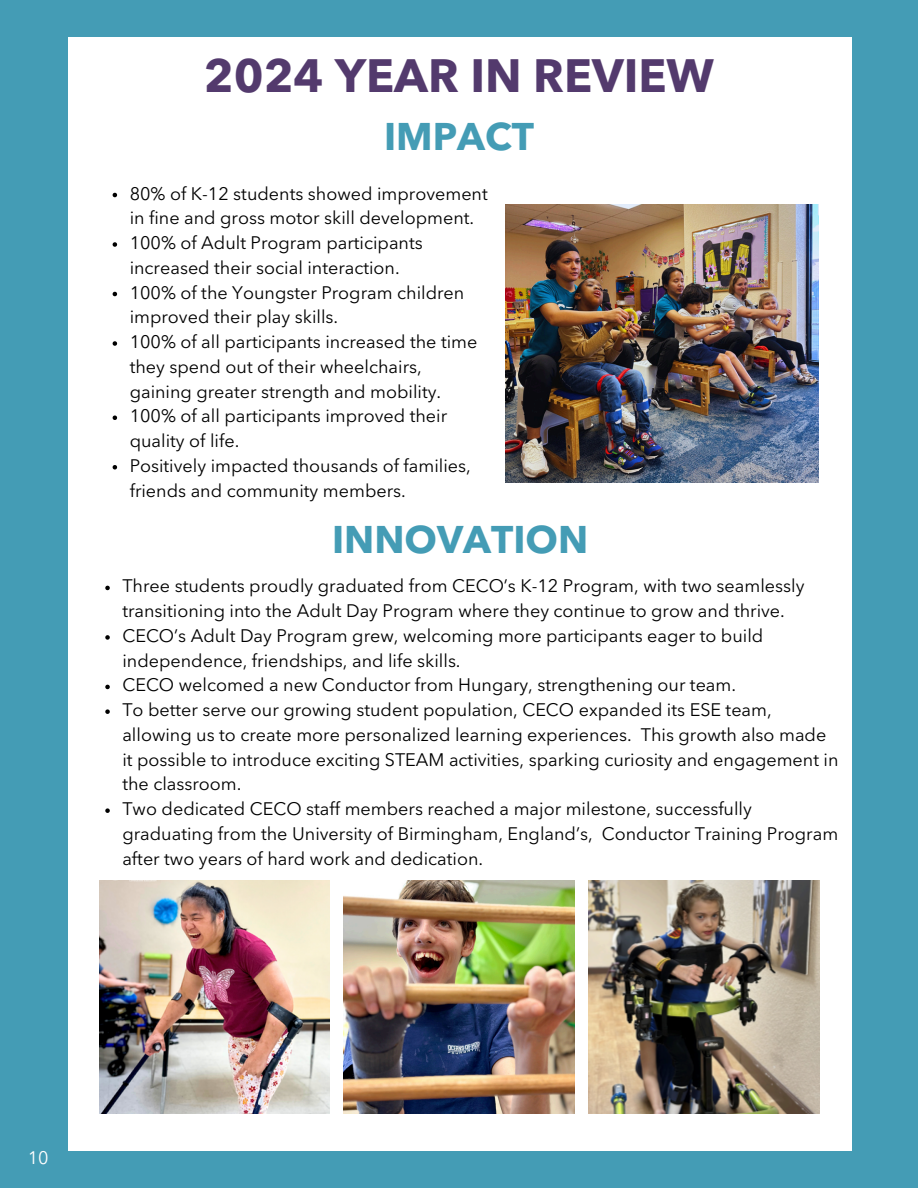
<style>
.page{position:relative;width:918px;height:1188px;background:#449cb5}
.page>*{position:absolute;margin:0;border:0;box-sizing:border-box;transform-origin:0 0}
.t1{font:700 46.35px "Avenir Next LT Pro";color:#533a6d}
.t2{font:700 38.25px "Avenir Next LT Pro";color:#449cb5}
.t3{font:18px/24.8px "Avenir Next LT Pro";color:#000}
.t4{font:18px "Avenir Next LT Pro";color:#fff}
</style>
<div class="page">
<div style="left:68px;top:37px;width:784px;height:1114px;background:#fff"></div>
<img style="left:506px;top:204px;width:313px;height:279px">
<img style="left:99px;top:881px;width:231px;height:232px">
<img style="left:589px;top:881px;width:230px;height:232px">
<svg style="left:113px;top:193px;width:4px;height:4px"></svg>
<svg style="left:113px;top:242px;width:4px;height:5px"></svg>
<svg style="left:113px;top:292px;width:4px;height:4px"></svg>
<svg style="left:113px;top:341px;width:4px;height:5px"></svg>
<svg style="left:113px;top:416px;width:4px;height:4px"></svg>
<svg style="left:113px;top:465px;width:4px;height:5px"></svg>
<svg style="left:105px;top:586px;width:5px;height:4px"></svg>
<svg style="left:105px;top:635px;width:5px;height:5px"></svg>
<svg style="left:105px;top:685px;width:5px;height:4px"></svg>
<svg style="left:105px;top:709px;width:5px;height:5px"></svg>
<svg style="left:105px;top:808px;width:5px;height:5px"></svg>
<img style="left:344px;top:881px;width:230px;height:232px">
<h1 class="t1" style="left:204px;top:57px;width:512px">2024 YEAR IN REVIEW</h1>
<h2 class="t2" style="left:384px;top:122px;width:151px">IMPACT</h2>
<p class="t3" style="left:130px;top:183px;width:360px">80% of K-12 students showed improvement in fine and gross motor skill development.<br>100% of Adult Program participants increased their social interaction.<br>100% of the Youngster Program children improved their play skills.<br>100% of all participants increased the time they spend out of their wheelchairs, gaining greater strength and mobility.<br>100% of all participants improved their quality of life.<br>Positively impacted thousands of families, friends and community members.</p>
<h2 class="t2" style="left:332px;top:525px;width:258px">INNOVATION</h2>
<p class="t3" style="left:122px;top:575px;width:718px">Three students proudly graduated from CECO’s K-12 Program, with two seamlessly transitioning into the Adult Day Program where they continue to grow and thrive.<br>CECO’s Adult Day Program grew, welcoming more participants eager to build independence, friendships, and life skills.<br>CECO welcomed a new Conductor from Hungary, strengthening our team.<br>To better serve our growing student population, CECO expanded its ESE team, allowing us to create more personalized learning experiences. This growth also made it possible to introduce exciting STEAM activities, sparking curiosity and engagement in the classroom.<br>Two dedicated CECO staff members reached a major milestone, successfully graduating from the University of Birmingham, England’s, Conductor Training Program after two years of hard work and dedication.</p>
<p class="t4" style="left:28px;top:1150px;width:22px">10</p>
</div>
